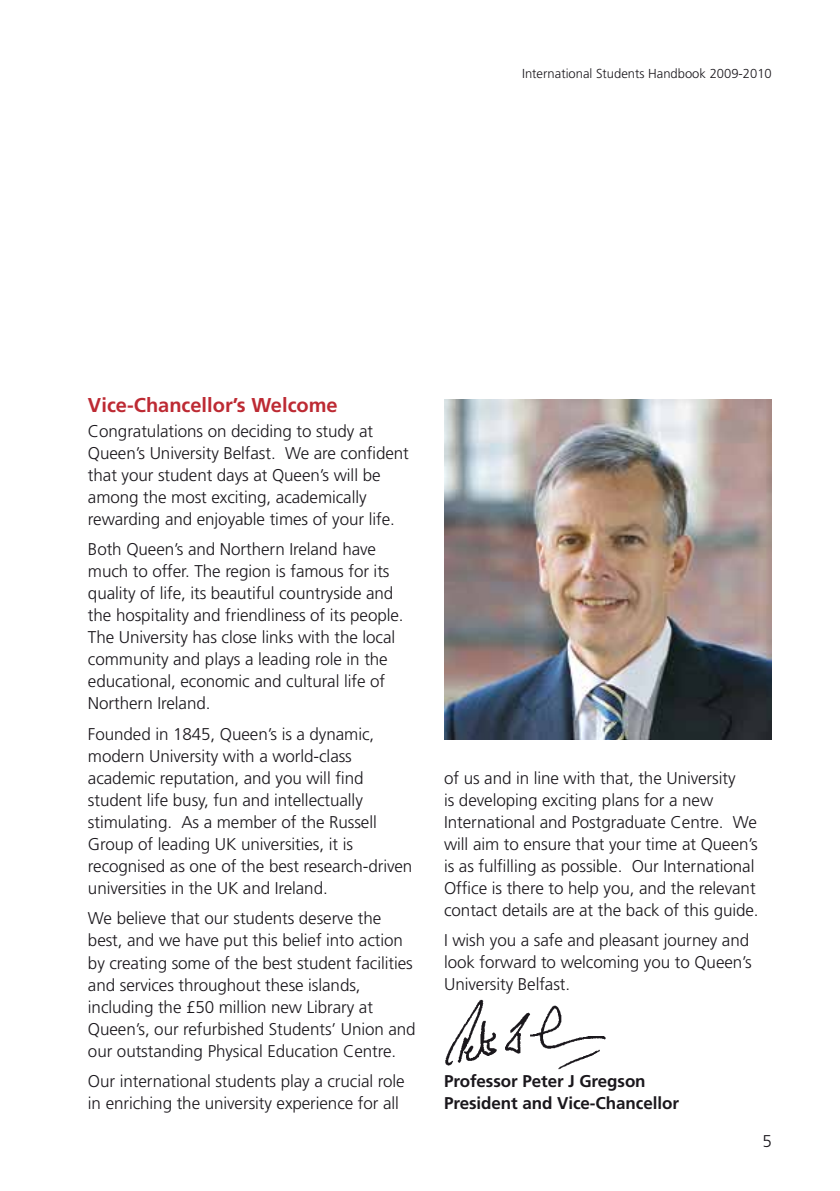
<style>
.page{position:relative;width:840px;height:1191px;background:#fff}
.page>*{position:absolute;margin:0;border:0;box-sizing:border-box;transform-origin:0 0}
.t1{font:700 20px "Frutiger LT";color:#bd2a33}
.t2{font:300 17px/22px "Frutiger LT";letter-spacing:-.005em;color:#1a171c}
.t3{font:700 17px/22px "Frutiger LT";letter-spacing:-.005em;color:#1a171c}
.t4{font:300 13px "Frutiger LT";color:#1a171c}
</style>
<div class="page">
<img style="left:444px;top:399px;width:327px;height:340px">
<img style="left:445px;top:999px;width:161px;height:71px">
<p class="t4" style="left:522px;top:66px;width:251px">International Students Handbook 2009-2010</p>
<p class="t1" style="left:88px;top:393px;width:251px">Vice-Chancellor’s Welcome</p>
<p class="t2" style="left:88px;top:420px;width:322px">Congratulations on deciding to study at Queen’s University Belfast. We are confident that your student days at Queen’s will be among the most exciting, academically rewarding and enjoyable times of your life.</p>
<p class="t2" style="left:88px;top:539px;width:317px">Both Queen’s and Northern Ireland have much to offer. The region is famous for its quality of life, its beautiful countryside and the hospitality and friendliness of its people.<br>The University has close links with the local community and plays a leading role in the educational, economic and cultural life of Northern Ireland.</p>
<p class="t2" style="left:88px;top:723px;width:326px">Founded in 1845, Queen’s is a dynamic, modern University with a world-class academic reputation, and you will find student life busy, fun and intellectually stimulating. As a member of the Russell Group of leading UK universities, it is recognised as one of the best research-driven universities in the UK and Ireland.</p>
<p class="t2" style="left:88px;top:908px;width:329px">We believe that our students deserve the best, and we have put this belief into action by creating some of the best student facilities and services throughout these islands, including the £50 million new Library at Queen’s, our refurbished Students’ Union and our outstanding Physical Education Centre.</p>
<p class="t2" style="left:88px;top:1070px;width:318px">Our international students play a crucial role in enriching the university experience for all</p>
<p class="t2" style="left:444px;top:767px;width:316px">of us and in line with that, the University<br>is developing exciting plans for a new International and Postgraduate Centre. We will aim to ensure that your time at Queen’s is as fulfilling as possible. Our International Office is there to help you, and the relevant contact details are at the back of this guide.</p>
<p class="t2" style="left:444px;top:929px;width:309px">I wish you a safe and pleasant journey and look forward to welcoming you to Queen’s<br>University Belfast.</p>
<p class="t3" style="left:444px;top:1070px;width:236px">Professor Peter J Gregson<br>President and Vice-Chancellor</p>
<p class="t2" style="left:762px;top:1130px;width:11px">5</p>
</div>
